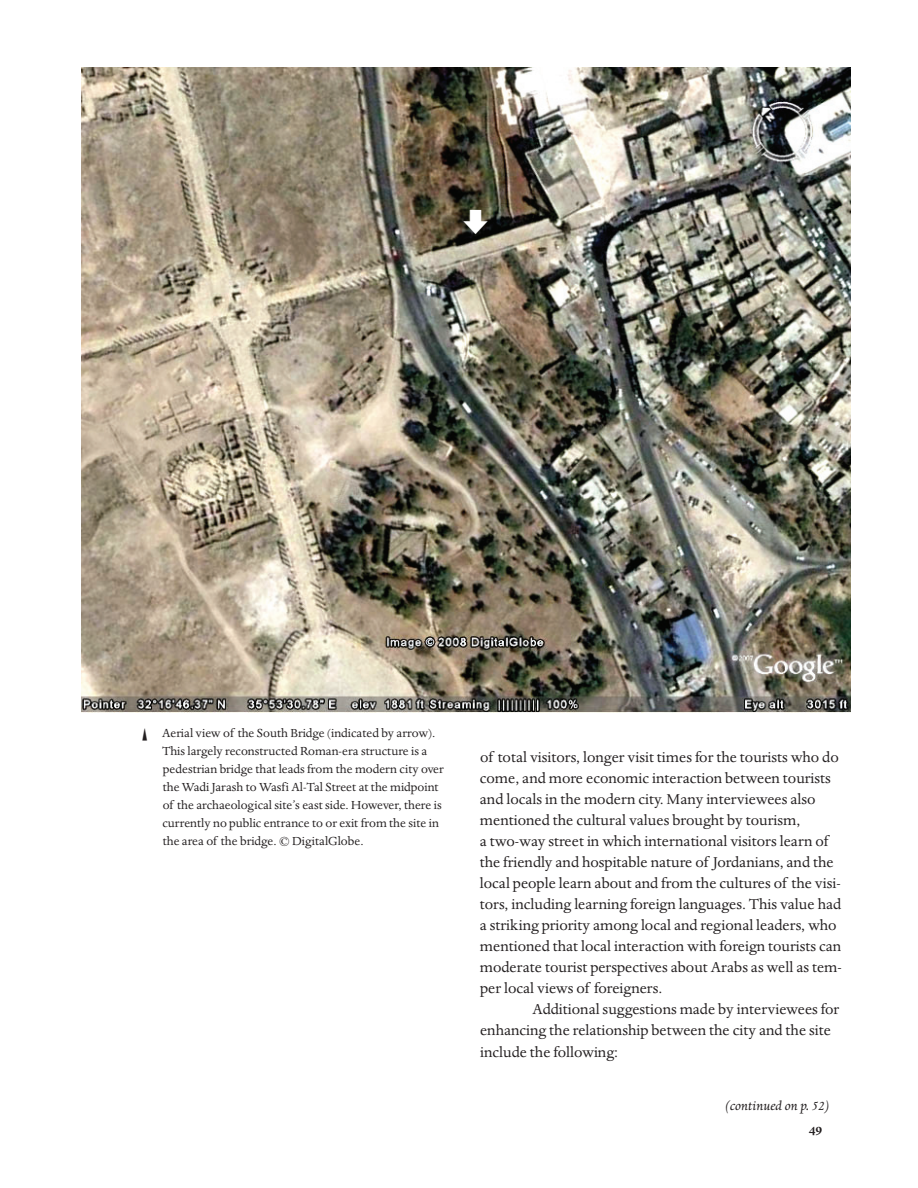
<style>
.page{position:relative;width:918px;height:1188px;background:#fff}
.page>*{position:absolute;margin:0;border:0;box-sizing:border-box;transform-origin:0 0}
.t1{font:27px "Directions";color:#fff}
.t2{font:16.5px/21px "Dante";color:#231f20}
.t3{font:italic 15px "Dante";color:#231f20}
.t4{font:700 15px "Dante";color:#231f20}
.t5{font:13.5px/18px "Dante";color:#231f20}
.s1{font-family:"Directions"}
</style>
<div class="page">
<img style="left:81px;top:68px;width:769px;height:645px">
<h1 class="t1" style="left:462px;top:209px;width:28px">o</h1>
<p class="t5" style="left:162px;top:725px;width:283px;text-indent:-21px"><span class="s1">k</span> Aerial view of the South Bridge (indicated by arrow).<br>This largely reconstructed Roman-era structure is a pedestrian bridge that leads from the modern city over the Wadi Jarash to Wasfi Al-Tal Street at the midpoint of the archaeological site’s east side. However, there is currently no public entrance to or exit from the site in the area of the bridge. © DigitalGlobe.</p>
<p class="t2" style="left:480px;top:747px;width:364px">of total visitors, longer visit times for the tourists who do come, and more economic interaction between tourists and locals in the modern city. Many interviewees also mentioned the cultural values brought by tourism,<br>a two-way street in which international visitors learn of the friendly and hospitable nature of Jordanians, and the local people learn about and from the cultures of the visi&shy;tors, including learning foreign languages. This value had a striking priority among local and regional leaders, who mentioned that local interaction with foreign tourists can moderate tourist perspectives about Arabs as well as tem&shy;per local views of foreigners.</p>
<p class="t2" style="left:480px;top:999px;width:361px;text-indent:52px">Additional suggestions made by interviewees for enhancing the relationship between the city and the site include the following:</p>
<p class="t3" style="left:726px;top:1097px;width:105px">(continued on p. 52)</p>
<p class="t4" style="left:809px;top:1122px;width:15px">49</p>
</div>
